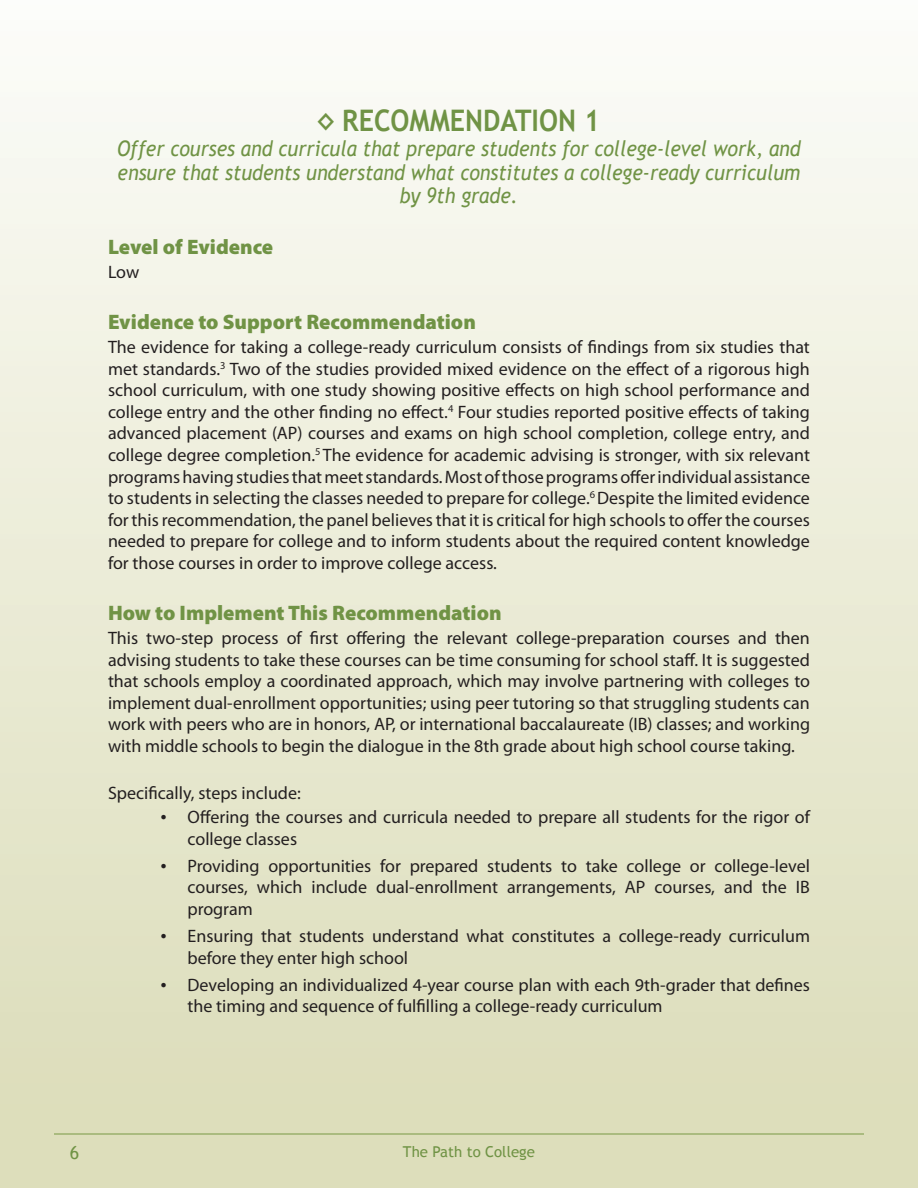
<style>
.page{position:relative;width:918px;height:1188px;background:#fff}
.page>*{position:absolute;margin:0;border:0;box-sizing:border-box;transform-origin:0 0}
.Recommendations{font:700 29.7px "Trebuchet MS";color:#709345;scale:.91 1}
.Actual_Recommendatio{font:italic 21.45px/23.4px "Trebuchet MS";color:#709345;text-align:center;scale:.91 1}
.Heading_3{font:900 21px "Myriad Pro";color:#709345}
.Bullets{font:18px/21.6px "Myriad Pro";color:#231f20;text-align:justify}
.t1{font:18px "Trebuchet MS";color:#709345}
.t2{font:15px "Trebuchet MS";color:#709345}
.s1{font-family:"Times New Roman"}
</style>
<div class="page">
<div style="left:0;top:0;width:918px;height:1188px;background:linear-gradient(to bottom,#fcfcf9,#dadbb6)"></div>
<hr style="left:54px;top:1134px;width:810px;height:1px;background:#789945">
<p class="Recommendations" style="left:318px;top:102px;width:312px">◊ RECOMMENDATION 1</p>
<p class="Actual_Recommendatio" style="left:117px;top:137px;width:753px">Offer courses and curricula that prepare students for college-level work, and ensure that students understand what constitutes a college-ready curriculum by 9th grade.</p>
<p class="Heading_3" style="left:108px;top:235px;width:167px">Level of Evidence</p>
<p class="Bullets" style="left:108px;top:262px;width:33px">Low</p>
<p class="Heading_3" style="left:108px;top:310px;width:369px">Evidence to Support Recommendation</p>
<p class="Bullets" style="left:108px;top:337px;width:704px">The evidence for taking a college-ready curriculum consists of findings from six studies that met standards.<sup>3</sup> Two of the studies provided mixed evidence on the effect of a rigorous high school curriculum, with one study showing positive effects on high school performance and college entry and the other finding no effect.<sup>4</sup> Four studies reported positive effects of taking advanced placement (AP) courses and exams on high school completion, college entry, and college degree completion.<sup>5</sup> The evidence for academic advising is stronger, with six relevant programs having studies that meet standards. Most of those programs offer individual assistance to students in selecting the classes needed to prepare for college.<sup>6</sup> Despite the limited evidence for this recommendation, the panel believes that it is critical for high schools to offer the courses needed to prepare for college and to inform students about the required content knowledge for those courses in order to improve college access.</p>
<p class="Heading_3" style="left:108px;top:601px;width:395px">How to Implement This Recommendation</p>
<p class="Bullets" style="left:108px;top:627px;width:704px">This two-step process of first offering the relevant college-preparation courses and then advising students to take these courses can be time consuming for school staff. It is suggested that schools employ a coordinated approach, which may involve partnering with colleges to implement dual-enrollment opportunities; using peer tutoring so that struggling students can work with peers who are in honors, AP, or international baccalaureate (IB) classes; and working with middle schools to begin the dialogue in the 8th grade about high school course taking.</p>
<p class="Bullets" style="left:108px;top:783px;width:194px">Specifically, steps include:</p>
<p class="Bullets" style="left:188px;top:807px;width:624px;text-indent:-27px"><span class="s1">•</span> Offering the courses and curricula needed to prepare all students for the rigor of college classes</p>
<p class="Bullets" style="left:188px;top:855px;width:624px;text-indent:-27px"><span class="s1">•</span> Providing opportunities for prepared students to take college or college-level courses, which include dual-enrollment arrangements, AP courses, and the IB program</p>
<p class="Bullets" style="left:188px;top:926px;width:624px;text-indent:-27px"><span class="s1">•</span> Ensuring that students understand what constitutes a college-ready curriculum before they enter high school</p>
<p class="Bullets" style="left:188px;top:974px;width:624px;text-indent:-27px"><span class="s1">•</span> Developing an individualized 4-year course plan with each 9th-grader that defines the timing and sequence of fulfilling a college-ready curriculum</p>
<p class="t1" style="left:70px;top:1142px;width:11px">6</p>
<p class="t2" style="left:403px;top:1143px;width:134px">The Path to College</p>
</div>
